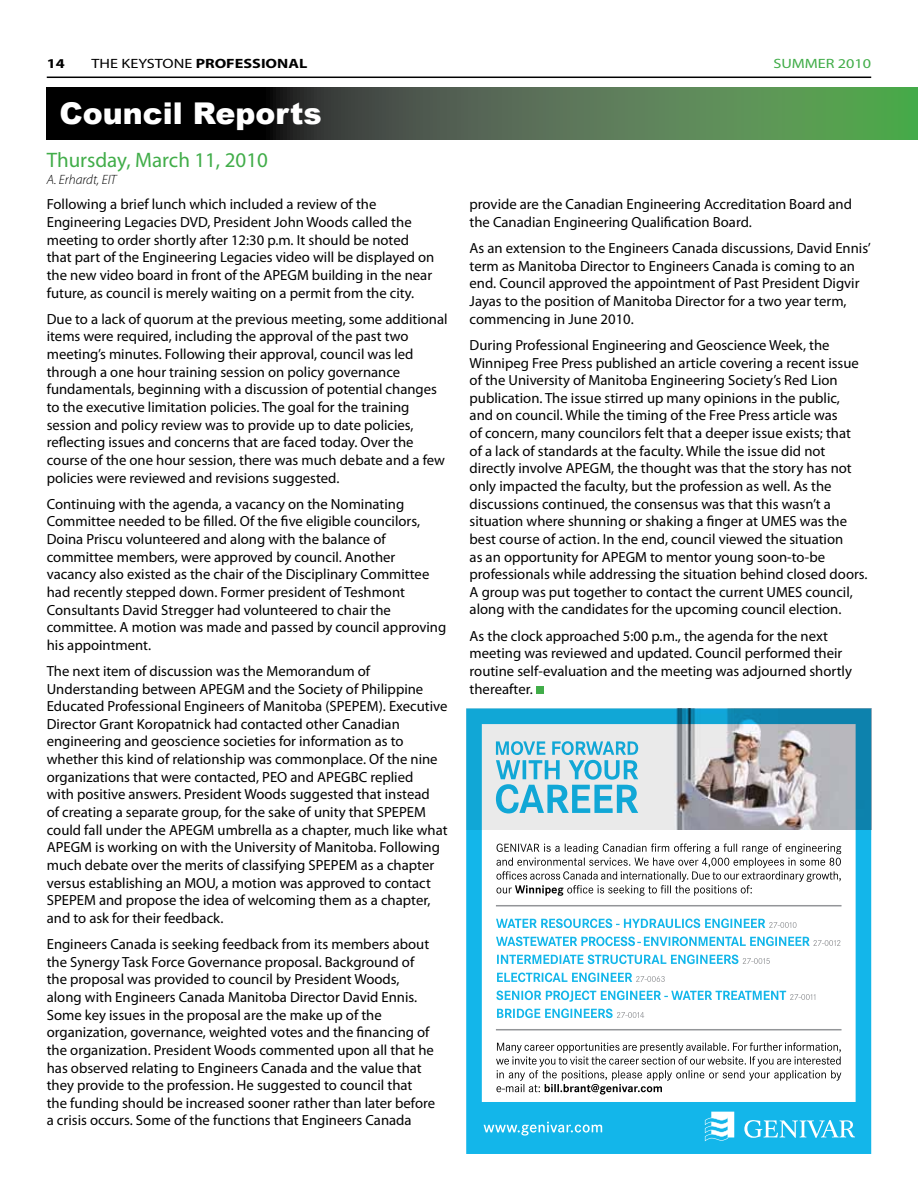
<style>
.page{position:relative;width:918px;height:1188px;background:#fff}
.page>*{position:absolute;margin:0;border:0;box-sizing:border-box;transform-origin:0 0}
.t1{font:900 30px "Arial";color:#fff}
.t2{font:21px "Myriad Pro";color:#41ad49}
.t3{font:14.7px/17.7px "Myriad Pro";color:#000}
.t4{font:700 13.5px "Myriad Pro";color:#000;scale:1.2 1}
.t5{font:italic 300 13.5px "Myriad Pro";color:#000}
.t6{font:13.5px "Myriad Pro";color:#41ad49;scale:1.2 1}
.s1{font-weight:400}
</style>
<div class="page">
<hr style="left:47px;top:77px;width:824px;height:1px;background:#000">
<svg style="left:47px;top:87px;width:871px;height:53px;background:#3c563a"></svg>
<div style="left:536px;top:686px;width:7px;height:8px;background:#41ad49"></div>
<svg style="left:466px;top:708px;width:405px;height:446px"></svg>
<svg style="left:496px;top:844px;width:345px;height:52px"></svg>
<svg style="left:496px;top:1043px;width:345px;height:52px"></svg>
<svg style="left:484px;top:1122px;width:118px;height:14px;background:#4bc7ee"></svg>
<svg style="left:497px;top:1009px;width:147px;height:9px"></svg>
<svg style="left:496px;top:991px;width:319px;height:11px"></svg>
<svg style="left:497px;top:973px;width:168px;height:9px"></svg>
<svg style="left:497px;top:955px;width:273px;height:9px"></svg>
<svg style="left:496px;top:937px;width:344px;height:9px"></svg>
<svg style="left:496px;top:919px;width:301px;height:9px"></svg>
<hr style="left:496px;top:1029px;width:346px;height:1px;background:#939598">
<hr style="left:496px;top:905px;width:346px;height:1px;background:#939598">
<svg style="left:496px;top:741px;width:142px;height:72px;background:#93cfe1"></svg>
<svg style="left:705px;top:1112px;width:29px;height:29px"></svg>
<svg style="left:744px;top:1120px;width:111px;height:18px"></svg>
<p class="t4" style="left:47px;top:55px;width:16px">14</p>
<p class="t4" style="left:92px;top:55px;width:181px"><span class="s1">THE KEYSTONE</span> PROFESSIONAL</p>
<p class="t6" style="left:773px;top:56px;width:83px">SUMMER 2010</p>
<h1 class="t1" style="left:60px;top:92px;width:264px">Council Reports</h1>
<h2 class="t2" style="left:47px;top:147px;width:223px">Thursday, March 11, 2010</h2>
<p class="t5" style="left:47px;top:172px;width:71px">A. Erhardt, EIT</p>
<p class="t3" style="left:47px;top:195px;width:389px">Following a brief lunch which included a review of the Engineering Legacies DVD, President John Woods called the meeting to order shortly after 12:30 p.m. It should be noted that part of the Engineering Legacies video will be displayed on the new video board in front of the APEGM building in the near future, as council is merely waiting on a permit from the city.</p>
<p class="t3" style="left:47px;top:310px;width:402px">Due to a lack of quorum at the previous meeting, some additional items were required, including the approval of the past two meeting’s minutes. Following their approval, council was led through a one hour training session on policy governance fundamentals, beginning with a discussion of potential changes to the executive limitation policies. The goal for the training session and policy review was to provide up to date policies, reflecting issues and concerns that are faced today. Over the course of the one hour session, there was much debate and a few policies were reviewed and revisions suggested.</p>
<p class="t3" style="left:47px;top:495px;width:401px">Continuing with the agenda, a vacancy on the Nominating Committee needed to be filled. Of the five eligible councilors, Doina Priscu volunteered and along with the balance of committee members, were approved by council. Another vacancy also existed as the chair of the Disciplinary Committee had recently stepped down. Former president of Teshmont Consultants David Stregger had volunteered to chair the committee. A motion was made and passed by council approving his appointment.</p>
<p class="t3" style="left:47px;top:662px;width:402px">The next item of discussion was the Memorandum of Understanding between APEGM and the Society of Philippine Educated Professional Engineers of Manitoba (SPEPEM). Executive Director Grant Koropatnick had contacted other Canadian engineering and geoscience societies for information as to whether this kind of relationship was commonplace. Of the nine organizations that were contacted, PEO and APEGBC replied<br>with positive answers. President Woods suggested that instead<br>of creating a separate group, for the sake of unity that SPEPEM could fall under the APEGM umbrella as a chapter, much like what APEGM is working on with the University of Manitoba. Following much debate over the merits of classifying SPEPEM as a chapter versus establishing an MOU, a motion was approved to contact SPEPEM and propose the idea of welcoming them as a chapter, and to ask for their feedback.</p>
<p class="t3" style="left:47px;top:935px;width:390px">Engineers Canada is seeking feedback from its members about the Synergy Task Force Governance proposal. Background of the proposal was provided to council by President Woods, along with Engineers Canada Manitoba Director David Ennis.<br>Some key issues in the proposal are the make up of the organization, governance, weighted votes and the financing of the organization. President Woods commented upon all that he has observed relating to Engineers Canada and the value that they provide to the profession. He suggested to council that the funding should be increased sooner rather than later before a crisis occurs. Some of the functions that Engineers Canada</p>
<p class="t3" style="left:470px;top:195px;width:384px">provide are the Canadian Engineering Accreditation Board and the Canadian Engineering Qualification Board.</p>
<p class="t3" style="left:470px;top:239px;width:403px">As an extension to the Engineers Canada discussions, David Ennis’ term as Manitoba Director to Engineers Canada is coming to an end. Council approved the appointment of Past President Digvir Jayas to the position of Manitoba Director for a two year term, commencing in June 2010.</p>
<p class="t3" style="left:470px;top:336px;width:399px">During Professional Engineering and Geoscience Week, the Winnipeg Free Press published an article covering a recent issue of the University of Manitoba Engineering Society’s Red Lion publication. The issue stirred up many opinions in the public,<br>and on council. While the timing of the Free Press article was<br>of concern, many councilors felt that a deeper issue exists; that<br>of a lack of standards at the faculty. While the issue did not directly involve APEGM, the thought was that the story has not only impacted the faculty, but the profession as well. As the discussions continued, the consensus was that this wasn’t a situation where shunning or shaking a finger at UMES was the best course of action. In the end, council viewed the situation<br>as an opportunity for APEGM to mentor young soon-to-be professionals while addressing the situation behind closed doors.<br>A group was put together to contact the current UMES council, along with the candidates for the upcoming council election.</p>
<p class="t3" style="left:470px;top:627px;width:384px">As the clock approached 5:00 p.m., the agenda for the next meeting was reviewed and updated. Council performed their routine self-evaluation and the meeting was adjourned shortly thereafter.</p>
</div>
